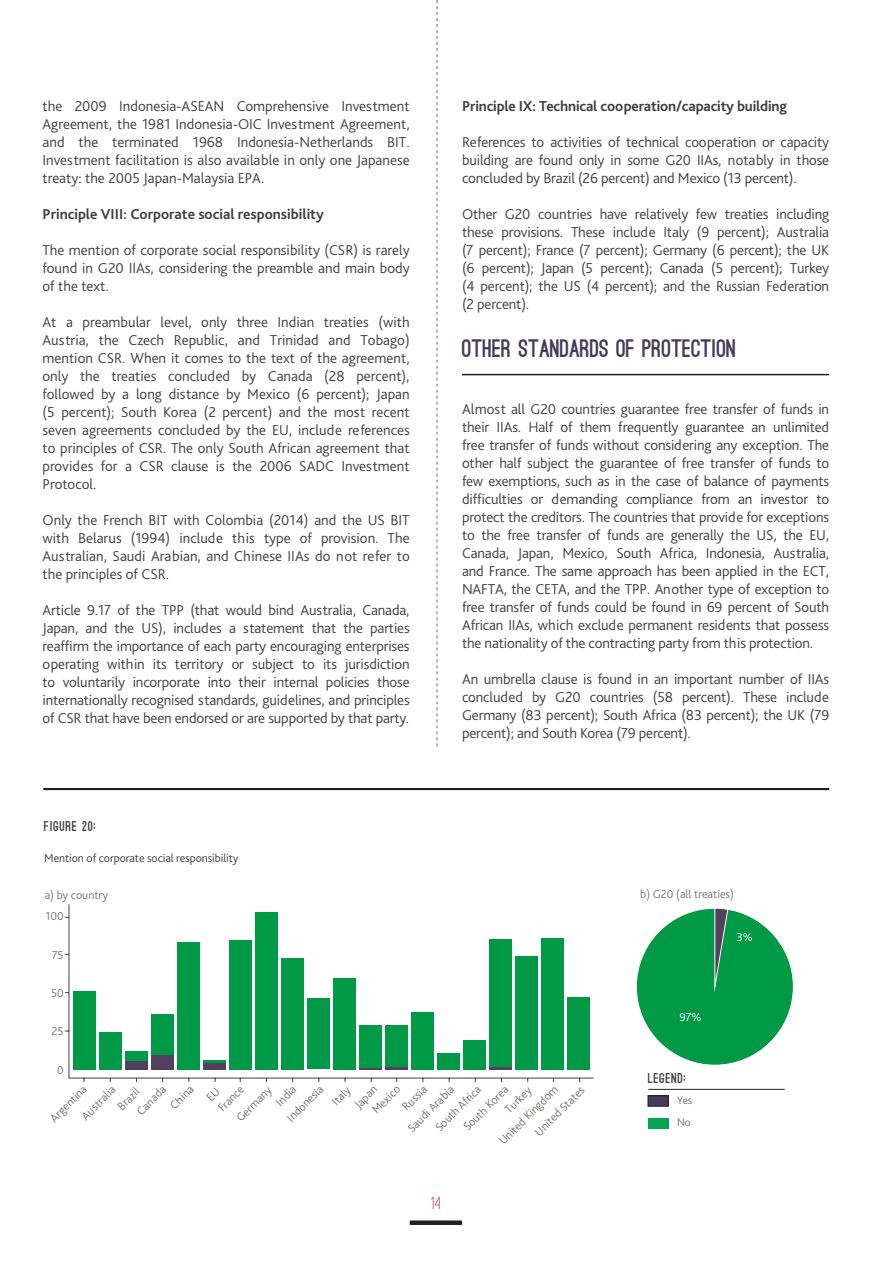
<style>
.page{position:relative;width:893px;height:1263px;background:#fff}
.page>*{position:absolute;margin:0;border:0;box-sizing:border-box;transform-origin:0 0}
.subheaders{font:900 24px "Ostrich Sans";color:#483a5d}
.t1{font:500 18px "Ostrich Sans";color:#c11926}
.t2{font:300 15px/18px "Bliss Pro";letter-spacing:-.01em;color:#3e3e3f;text-align:justify}
.t3{font:700 15px "Bliss Pro";letter-spacing:-.01em;color:#3e3e3f}
.t4{font:900 13.5px "Ostrich Sans";letter-spacing:.05em;color:#3e3e3f}
.t5{font:300 12px/20.2px "Bliss Pro";color:#737370}
.t6{font:300 12px "Bliss Pro";letter-spacing:-.005em;color:#3e3e3f}
.t7{font:300 12px "Bliss Pro";color:#fff}
.t8{font:300 11.25px "Bliss Pro";color:#6c6d70}
</style>
<div class="page">
<div style="left:410px;top:1220px;width:52px;height:5px;background:#231f20"></div>
<hr style="left:462px;top:374px;width:367px;height:1px;background:#231f20">
<svg style="left:437px;top:0;width:1px;height:746px"></svg>
<hr style="left:43px;top:788px;width:786px;height:2px;background:#231f20">
<svg style="left:64px;top:904px;width:530px;height:178px"></svg>
<div style="left:73px;top:991px;width:23px;height:78px;background:#009945"></div>
<div style="left:99px;top:1032px;width:23px;height:37px;background:#009945"></div>
<div style="left:125px;top:1061px;width:23px;height:8px;background:#52405e"></div>
<div style="left:151px;top:1054px;width:23px;height:15px;background:#52405e"></div>
<div style="left:177px;top:942px;width:23px;height:127px;background:#009945"></div>
<div style="left:203px;top:1062px;width:23px;height:7px;background:#52405e"></div>
<div style="left:333px;top:978px;width:23px;height:91px;background:#009945"></div>
<svg style="left:359px;top:1068px;width:23px;height:1px"></svg>
<hr style="left:385px;top:1067px;width:23px;height:2px;background:#52405e">
<div style="left:463px;top:1040px;width:23px;height:29px;background:#009945"></div>
<hr style="left:490px;top:1067px;width:22px;height:2px;background:#52405e">
<div style="left:516px;top:956px;width:22px;height:113px;background:#009945"></div>
<div style="left:542px;top:937px;width:22px;height:132px;background:#009945"></div>
<div style="left:568px;top:997px;width:22px;height:72px;background:#009945"></div>
<div style="left:636px;top:908px;width:157px;height:157px;background:#009945;border-radius:50%"></div>
<div style="left:229px;top:940px;width:23px;height:129px;background:#009945"></div>
<div style="left:490px;top:939px;width:22px;height:128px;background:#009945"></div>
<div style="left:307px;top:998px;width:23px;height:71px;background:#009945"></div>
<div style="left:411px;top:1012px;width:23px;height:57px;background:#009945"></div>
<div style="left:437px;top:1053px;width:23px;height:16px;background:#009945"></div>
<div style="left:385px;top:1025px;width:23px;height:42px;background:#009945"></div>
<svg style="left:714px;top:908px;width:15px;height:80px"></svg>
<div style="left:281px;top:958px;width:23px;height:111px;background:#009945"></div>
<div style="left:255px;top:912px;width:23px;height:158px;background:#009945"></div>
<div style="left:125px;top:1051px;width:23px;height:10px;background:#009945"></div>
<div style="left:151px;top:1014px;width:23px;height:40px;background:#009945"></div>
<hr style="left:203px;top:1060px;width:23px;height:2px;background:#009945">
<div style="left:359px;top:1025px;width:23px;height:43px;background:#009945"></div>
<hr style="left:648px;top:1089px;width:137px;height:1px;background:#231f20">
<div style="left:648px;top:1096px;width:20px;height:10px;background:#483a5d"></div>
<div style="left:648px;top:1095px;width:20px;height:11px;border:1px solid #231f20"></div>
<div style="left:648px;top:1118px;width:20px;height:10px;background:#00a54f"></div>
<p class="t2" style="left:43px;top:96px;width:369px">the 2009 Indonesia-ASEAN Comprehensive Investment Agreement, the 1981 Indonesia-OIC Investment Agreement, and the terminated 1968 Indonesia-Netherlands BIT.<br>Investment facilitation is also available in only one Japanese treaty: the 2005 Japan-Malaysia EPA.</p>
<p class="t3" style="left:43px;top:204px;width:283px">Principle VIII: Corporate social responsibility</p>
<p class="t2" style="left:43px;top:240px;width:369px">The mention of corporate social responsibility (CSR) is rarely found in G20 IIAs, considering the preamble and main body of the text.</p>
<p class="t2" style="left:43px;top:312px;width:369px">At a preambular level, only three Indian treaties (with Austria, the Czech Republic, and Trinidad and Tobago) mention CSR. When it comes to the text of the agreement, only the treaties concluded by Canada (28 percent), followed by a long distance by Mexico (6 percent); Japan (5 percent); South Korea (2 percent) and the most recent seven agreements concluded by the EU, include references to principles of CSR. The only South African agreement that provides for a CSR clause is the 2006 SADC Investment Protocol.</p>
<p class="t2" style="left:43px;top:510px;width:369px">Only the French BIT with Colombia (2014) and the US BIT with Belarus (1994) include this type of provision. The Australian, Saudi Arabian, and Chinese IIAs do not refer to the principles of CSR.</p>
<p class="t2" style="left:43px;top:600px;width:369px">Article 9.17 of the TPP (that would bind Australia, Canada, Japan, and the US), includes a statement that the parties reaffirm the importance of each party encouraging enterprises operating within its territory or subject to its jurisdiction to voluntarily incorporate into their internal policies those internationally recognised standards, guidelines, and principles of CSR that have been endorsed or are supported by that party.</p>
<p class="t4" style="left:44px;top:821px;width:53px">FIGURE 20:</p>
<p class="t6" style="left:44px;top:850px;width:196px">Mention of corporate social responsibility</p>
<p class="t3" style="left:462px;top:96px;width:327px">Principle IX: Technical cooperation/capacity building</p>
<p class="t2" style="left:462px;top:132px;width:369px">References to activities of technical cooperation or capacity building are found only in some G20 IIAs, notably in those concluded by Brazil (26 percent) and Mexico (13 percent).</p>
<p class="t2" style="left:462px;top:204px;width:369px">Other G20 countries have relatively few treaties including these provisions. These include Italy (9 percent); Australia (7 percent); France (7 percent); Germany (6 percent); the UK (6 percent); Japan (5 percent); Canada (5 percent); Turkey (4 percent); the US (4 percent); and the Russian Federation (2 percent).</p>
<p class="subheaders" style="left:462px;top:339px;width:276px">OTHER STANDARDS OF PROTECTION</p>
<p class="t2" style="left:462px;top:400px;width:369px">Almost all G20 countries guarantee free transfer of funds in their IIAs. Half of them frequently guarantee an unlimited free transfer of funds without considering any exception. The other half subject the guarantee of free transfer of funds to few exemptions, such as in the case of balance of payments difficulties or demanding compliance from an investor to protect the creditors. The countries that provide for exceptions to the free transfer of funds are generally the US, the EU, Canada, Japan, Mexico, South Africa, Indonesia, Australia, and France. The same approach has been applied in the ECT, NAFTA, the CETA, and the TPP. Another type of exception to free transfer of funds could be found in 69 percent of South African IIAs, which exclude permanent residents that possess the nationality of the contracting party from this protection.</p>
<p class="t2" style="left:462px;top:670px;width:369px">An umbrella clause is found in an important number of IIAs concluded by G20 countries (58 percent). These include Germany (83 percent); South Africa (83 percent); the UK (79 percent); and South Korea (79 percent).</p>
<p class="t5" style="left:45px;top:885px;width:65px">a) by country</p>
<p class="t5" style="left:640px;top:885px;width:95px">b) G20 (all treaties)</p>
<p class="t5" style="left:46px;top:907px;width:20px">100</p>
<p class="t5" style="left:52px;top:945px;width:13px">75</p>
<p class="t5" style="left:51px;top:984px;width:14px">50</p>
<p class="t5" style="left:52px;top:1022px;width:14px">25</p>
<p class="t5" style="left:57px;top:1060px;width:8px">0</p>
<p class="t5" style="left:313px;top:1082px;width:23px;text-indent:-43px;rotate:-45deg">Indonesia<br>Italy</p>
<p class="t5" style="left:357px;top:1095px;width:36px;line-height:16.2px;text-indent:-9px;rotate:-45deg">Japan<br>Mexico</p>
<p class="t5" style="left:397px;top:1102px;width:31px;rotate:-45deg">Russia</p>
<p class="t5" style="left:62px;top:1097px;width:45px;text-indent:-24px;rotate:-45deg">Argentina<br>Australia</p>
<p class="t5" style="left:121px;top:1095px;width:37px;line-height:17.1px;text-indent:-10px;rotate:-45deg">Brazil<br>Canada</p>
<p class="t5" style="left:204px;top:1094px;width:33px;line-height:15.5px;rotate:-45deg">EU<br>France</p>
<p class="t5" style="left:261px;top:1086px;width:25px;line-height:16.8px;text-indent:-39px;rotate:-45deg">Germany<br>India</p>
<p class="t5" style="left:165px;top:1100px;width:30px;rotate:-45deg">China</p>
<p class="t5" style="left:403px;top:1123px;width:62px;rotate:-45deg">Saudi Arabia</p>
<p class="t5" style="left:459px;top:1122px;width:60px;rotate:-45deg">South Korea</p>
<p class="t5" style="left:431px;top:1122px;width:61px;rotate:-45deg">South Africa</p>
<p class="t5" style="left:482px;top:1124px;width:80px;line-height:18px;text-align:center;rotate:-45deg">Turkey<br>United Kingdom</p>
<p class="t5" style="left:530px;top:1127px;width:67px;rotate:-45deg">United States</p>
<p class="t1" style="left:431px;top:1192px;width:11px">14</p>
<p class="t7" style="left:679px;top:1012px;width:23px">97%</p>
<p class="t4" style="left:648px;top:1073px;width:39px">LEGEND:</p>
<p class="t8" style="left:677px;top:1093px;width:17px">Yes</p>
<p class="t8" style="left:677px;top:1115px;width:15px">No</p>
<p class="t7" style="left:737px;top:932px;width:18px">3%</p>
</div>
